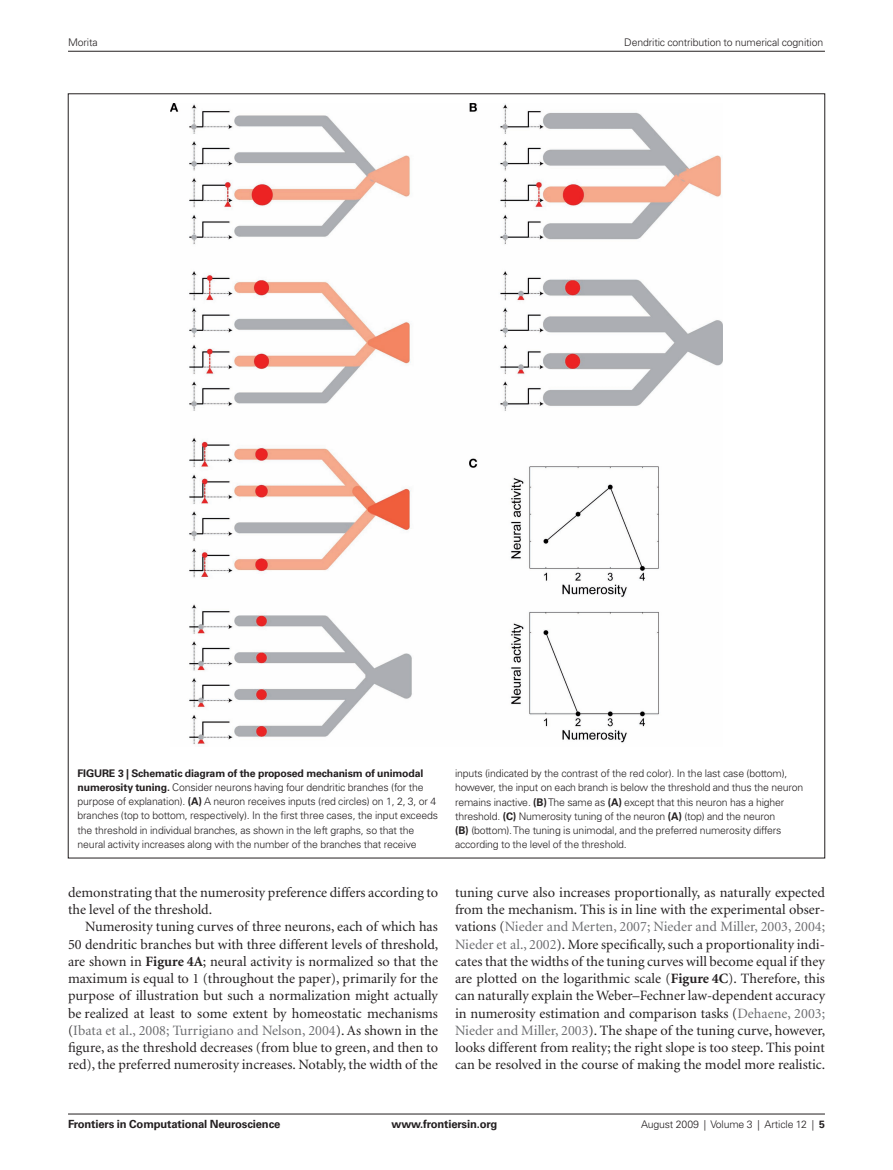
<style>
.page{position:relative;width:893px;height:1170px;background:#fff}
.page>*{position:absolute;margin:0;border:0;box-sizing:border-box;transform-origin:0 0}
.t1{font:14.25px/17.2px "Minion";color:#231f20;text-align:justify}
.t2{font:700 11.25px "Univers";letter-spacing:-.015em;color:#231f20}
.t3{font:300 10.5px/14.2px "Univers";letter-spacing:-.015em;color:#231f20}
.s1{font-weight:700}
.s2{color:#6c6d70}
</style>
<div class="page">
<hr style="left:68px;top:1113px;width:757px;height:1px;background:#231f20">
<hr style="left:68px;top:51px;width:757px;height:1px;background:#231f20">
<img style="left:170px;top:103px;width:553px;height:641px">
<p class="t3" style="left:68px;top:36px;width:31px">Morita</p>
<p class="t3" style="left:624px;top:36px;width:200px">Dendritic contribution to numerical cognition</p>
<p class="t3" style="left:78px;top:766px;width:362px"><span class="s1">FIGURE 3 | Schematic diagram of the proposed mechanism of unimodal numerosity tuning.</span> Consider neurons having four dendritic branches (for the purpose of explanation). <span class="s1">(A)</span> A neuron receives inputs (red circles) on 1, 2, 3, or 4 branches (top to bottom, respectively). In the first three cases, the input exceeds the threshold in individual branches, as shown in the left graphs, so that the neural activity increases along with the number of the branches that receive</p>
<p class="t3" style="left:455px;top:767px;width:350px">inputs (indicated by the contrast of the red color). In the last case (bottom), however, the input on each branch is below the threshold and thus the neuron remains inactive. <span class="s1">(B)</span> The same as <span class="s1">(A)</span> except that this neuron has a higher threshold. <span class="s1">(C)</span> Numerosity tuning of the neuron <span class="s1">(A)</span> (top) and the neuron<br><span class="s1">(B)</span> (bottom). The tuning is unimodal, and the preferred numerosity differs according to the level of the threshold.</p>
<p class="t1" style="left:68px;top:884px;width:371px">demonstrating that the numerosity preference differs according to the level of the threshold.</p>
<p class="t1" style="left:68px;top:919px;width:372px;text-indent:17px">Numerosity tuning curves of three neurons, each of which has 50 dendritic branches but with three different levels of threshold, are shown in <span class="s1">Figure 4A</span>; neural activity is normalized so that the maximum is equal to 1 (throughout the paper), primarily for the purpose of illustration but such a normalization might actually be realized at least to some extent by homeostatic mechanisms (<span class="s2">Ibata et al., 2008; Turrigiano and Nelson, 2004</span>). As shown in the figure, as the threshold decreases (from blue to green, and then to red), the preferred numerosity increases. Notably, the width of the</p>
<p class="t1" style="left:455px;top:884px;width:372px">tuning curve also increases proportionally, as naturally expected from the mechanism. This is in line with the experimental obser&shy;vations (<span class="s2">Nieder and Merten, 2007; Nieder and Miller, 2003, 2004; Nieder et al., 2002</span>). More specifically, such a proportionality indi&shy;cates that the widths of the tuning curves will become equal if they are plotted on the logarithmic scale (<span class="s1">Figure 4C</span>). Therefore, this can naturally explain the Weber–Fechner law-dependent accuracy in numerosity estimation and comparison tasks (<span class="s2">Dehaene, 2003; Nieder and Miller, 2003</span>). The shape of the tuning curve, however, looks different from reality; the right slope is too steep. This point can be resolved in the course of making the model more realistic.</p>
<p class="t2" style="left:68px;top:1119px;width:214px">Frontiers in Computational Neuroscience</p>
<p class="t2" style="left:392px;top:1119px;width:107px">www.frontiersin.org</p>
<p class="t3" style="left:641px;top:1117px;width:185px">August 2009 | Volume 3 | Article 12 | <span class="s1">5</span></p>
</div>
